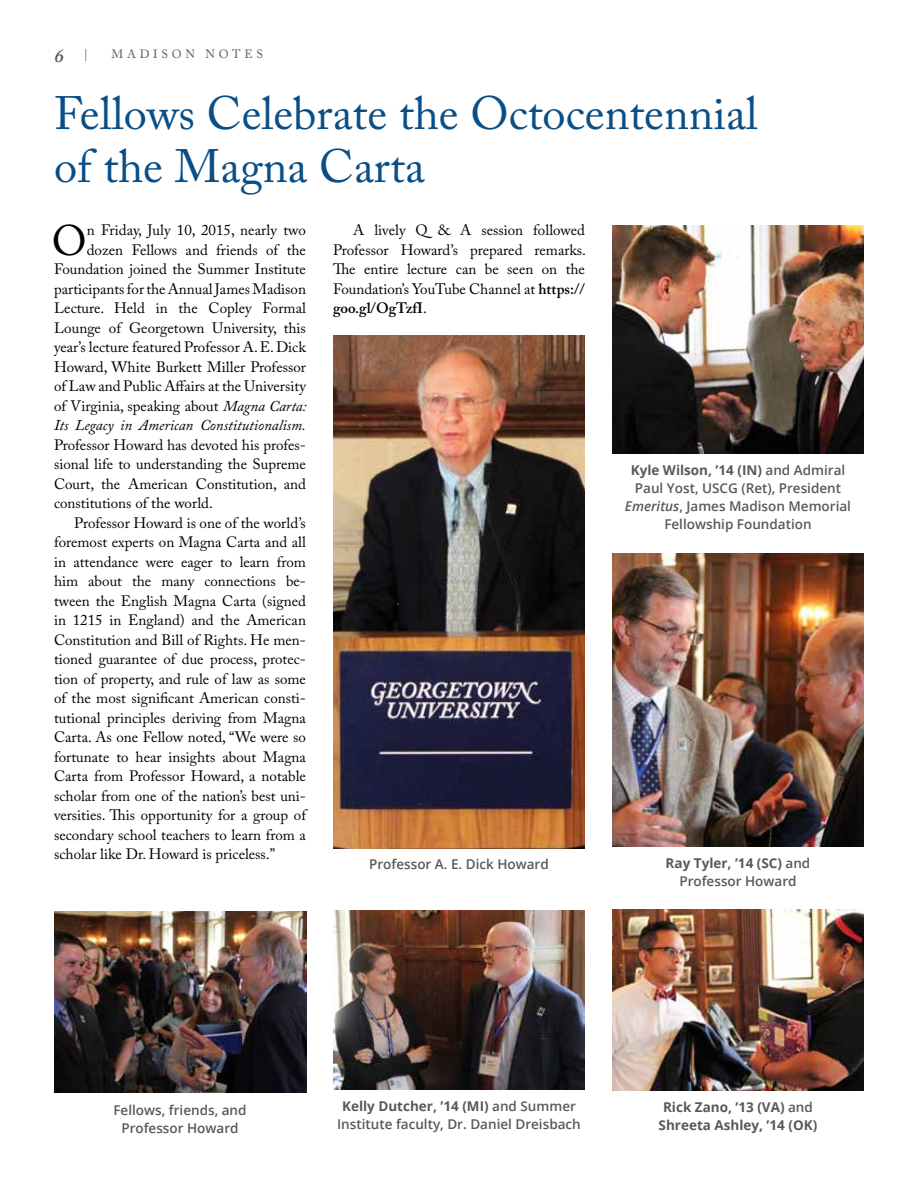
<style>
.page{position:relative;width:918px;height:1188px;background:#fff}
.page>*{position:absolute;margin:0;border:0;box-sizing:border-box;transform-origin:0 0}
.t1{font:46.5px/53.6px "Adobe Caslon Pro";color:#094e86}
.t2{font:42.45px "Adobe Caslon Pro";color:#000}
.t3{font:italic 600 19.5px "Adobe Caslon Pro";color:#58595b}
.t4{font:15px/19.5px "Adobe Caslon Pro";color:#000;text-align:justify}
.t5{font:600 13.5px/18px "Open Sans";color:#58595b;text-align:center}
.t6{font:700 13.5px/18px "Open Sans";color:#58595b;text-align:center}
.t7{font:12px "Adobe Caslon Pro";letter-spacing:.315em;color:#58595b}
.s1{font-weight:600}
.s2{font-style:italic}
.s3{font-weight:700}
</style>
<div class="page">
<img style="left:612px;top:225px;width:252px;height:228px">
<img style="left:54px;top:912px;width:252px;height:181px">
<img style="left:333px;top:336px;width:252px;height:512px">
<img style="left:333px;top:911px;width:252px;height:179px">
<img style="left:612px;top:910px;width:252px;height:181px">
<img style="left:612px;top:554px;width:252px;height:292px">
<h3 class="t3" style="left:54px;top:44px;width:11px">6</h3>
<p class="t7" style="left:84px;top:47px;width:6px">|</p>
<p class="t7" style="left:112px;top:47px;width:153px">MADISON NOTES</p>
<h1 class="t1" style="left:54px;top:86px;width:705px">Fellows Celebrate the Octocentennial of the Magna Carta</h1>
<h2 class="t2" style="left:52px;top:215px;width:36px">O</h2>
<p class="t4" style="left:333px;top:220px;width:255px;text-indent:20px">A lively Q &amp; A session followed Professor Howard’s prepared remarks.<br>The entire lecture can be seen on the Foundation’s YouTube Channel at <span class="s1">https:// goo.gl/OgTzfI</span>.</p>
<p class="t4" style="left:54px;top:220px;width:254px;text-align:right">n Friday, July 10, 2015, nearly two dozen Fellows and friends of the Foundation joined the Summer Institute participants for the Annual James Madison Lecture. Held in the Copley Formal Lounge of Georgetown University, this year’s lecture featured Professor A. E. Dick Howard, White Burkett Miller Professor of Law and Public Affairs at the University of Virginia, speaking about <span class="s2">Magna Carta:<br>Its Legacy in American Constitutionalism.</span></p>
<p class="t4" style="left:54px;top:435px;width:253px">Professor Howard has devoted his profes&shy;sional life to understanding the Supreme Court, the American Constitution, and constitutions of the world.</p>
<p class="t4" style="left:54px;top:513px;width:255px;text-align:left;text-indent:20px">Professor Howard is one of the world’s foremost experts on Magna Carta and all in attendance were eager to learn from him about the many connections be&shy;tween the English Magna Carta (signed in 1215 in England) and the American Constitution and Bill of Rights. He men&shy;tioned guarantee of due process, protec&shy;tion of property, and rule of law as some of the most significant American consti&shy;tutional principles deriving from Magna Carta. As one Fellow noted, “We were so fortunate to hear insights about Magna Carta from Professor Howard, a notable scholar from one of the nation’s best uni&shy;versities. This opportunity for a group of secondary school teachers to learn from a scholar like Dr. Howard is priceless.”</p>
<p class="t5" style="left:625px;top:461px;width:228px"><span class="s3">Kyle Wilson, ’14 (IN)</span> and Admiral<br>Paul Yost, USCG (Ret), President<br><span class="s2">Emeritus</span>, James Madison Memorial<br>Fellowship Foundation</p>
<p class="t5" style="left:369px;top:855px;width:181px">Professor A. E. Dick Howard</p>
<p class="t5" style="left:666px;top:854px;width:146px"><span class="s3">Ray Tyler, ’14 (SC)</span> and<br>Professor Howard</p>
<p class="t5" style="left:113px;top:1100px;width:135px">Fellows, friends, and<br>Professor Howard</p>
<p class="t5" style="left:337px;top:1097px;width:245px"><span class="s3">Kelly Dutcher, ’14 (MI)</span> and Summer<br>Institute faculty, Dr. Daniel Dreisbach</p>
<p class="t6" style="left:659px;top:1098px;width:160px">Rick Zano, ’13 (VA) <span class="s1">and<br></span>Shreeta Ashley, ’14 (OK)</p>
</div>
